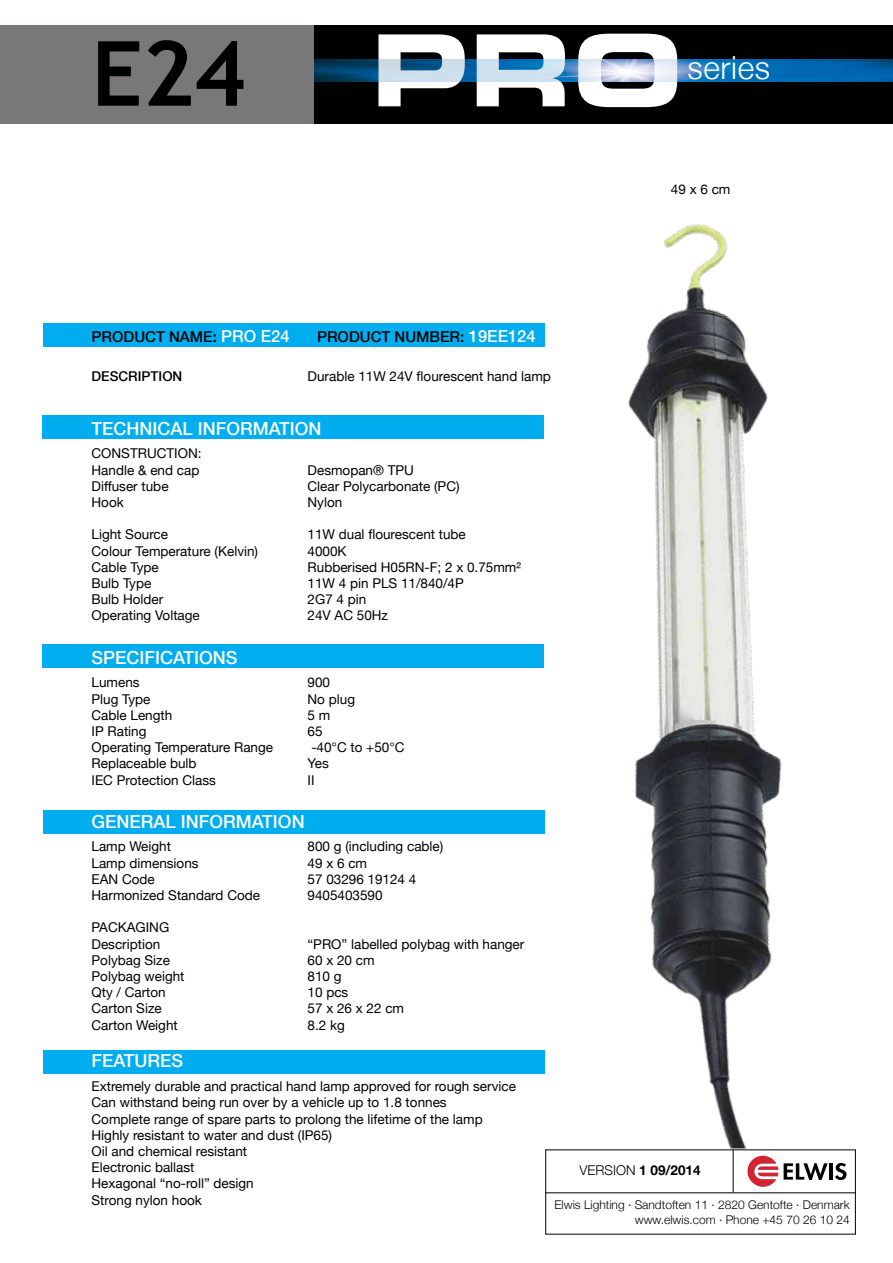
<style>
.page{position:relative;width:893px;height:1263px;background:#fff}
.page>*{position:absolute;margin:0;border:0;box-sizing:border-box;transform-origin:0 0}
.t1{font:700 90px "Trebuchet MS";color:#000}
.t2{font:300 31.8px "Helvetica Neue";color:#fff}
.t3{font:500 18px "Helvetica Neue";color:#fff}
.t4{font:500 16.5px "Helvetica Neue";color:#fff}
.t5{font:500 15px "Helvetica Neue";color:#000}
.t6{font:13.5px/16.2px "Helvetica Neue";color:#000}
.t7{font:700 13.5px "Helvetica Neue";color:#000}
.t8{font:500 13.5px "Helvetica Neue";color:#000}
.t9{font:13.5px "Helvetica Neue";letter-spacing:.28em;color:#000}
.t10{font:300 12px/15px "Helvetica Neue";color:#000;text-align:right}
.s1{font-size:16.5px;color:#fff}
.s2{font-weight:300}
</style>
<div class="page">
<div style="left:0;top:25px;width:328px;height:98px;background:#797777"></div>
<div style="left:43px;top:644px;width:501px;height:24px;background:#00aeef"></div>
<div style="left:43px;top:810px;width:501px;height:24px;background:#00aeef"></div>
<div style="left:43px;top:1050px;width:501px;height:24px;background:#00aeef"></div>
<div style="left:43px;top:415px;width:501px;height:24px;background:#00aeef"></div>
<div style="left:314px;top:25px;width:579px;height:98px;background:#000"></div>
<img style="left:315px;top:59px;width:578px;height:23px">
<svg style="left:378px;top:34px;width:299px;height:73px"></svg>
<div style="left:43px;top:323px;width:502px;height:24px;background:#00aeef"></div>
<hr style="left:829px;top:1163px;width:4px;height:16px;background:#000">
<svg style="left:835px;top:1163px;width:12px;height:17px"></svg>
<svg style="left:747px;top:1156px;width:81px;height:31px"></svg>
<hr style="left:545px;top:1192px;width:311px;height:1px;background:#000">
<hr style="left:733px;top:1149px;width:1px;height:43px;background:#000">
<img style="left:628px;top:224px;width:154px;height:924px">
<h1 class="t1" style="left:92px;top:17px;width:156px">E24</h1>
<p class="t5" style="left:92px;top:324px;width:142px">PRODUCT NAME: <span class="s1">PRO</span></p>
<p class="t4" style="left:261px;top:323px;width:30px">E24</p>
<p class="t5" style="left:317px;top:324px;width:220px">PRODUCT NUMBER: <span class="s1">19EE124</span></p>
<p class="t8" style="left:92px;top:365px;width:92px">DESCRIPTION</p>
<p class="t6" style="left:308px;top:369px;width:245px">Durable 11W 24V flourescent hand lamp</p>
<h3 class="t3" style="left:92px;top:414px;width:232px">TECHNICAL INFORMATION</h3>
<p class="t6" style="left:92px;top:446px;width:111px">Construction:<br>Handle &amp; end cap</p>
<p class="t6" style="left:308px;top:462px;width:108px">Desmopan® TPU</p>
<p class="t6" style="left:92px;top:479px;width:79px">Diffuser tube</p>
<p class="t6" style="left:308px;top:479px;width:153px">Clear Polycarbonate (PC)</p>
<p class="t6" style="left:92px;top:495px;width:34px">Hook</p>
<p class="t6" style="left:308px;top:495px;width:36px">Nylon</p>
<p class="t6" style="left:92px;top:527px;width:78px">Light Source</p>
<p class="t6" style="left:308px;top:527px;width:160px">11W dual flourescent tube</p>
<p class="t6" style="left:92px;top:543px;width:168px">Colour Temperature (Kelvin)</p>
<p class="t6" style="left:308px;top:543px;width:41px">4000K</p>
<p class="t6" style="left:92px;top:560px;width:69px">Cable Type</p>
<p class="t6" style="left:308px;top:560px;width:215px">Rubberised H05RN-F; 2 x 0.75mm²</p>
<p class="t6" style="left:92px;top:576px;width:61px">Bulb Type</p>
<p class="t6" style="left:308px;top:576px;width:158px">11W 4 pin PLS 11/840/4P</p>
<p class="t6" style="left:92px;top:592px;width:73px">Bulb Holder</p>
<p class="t6" style="left:308px;top:592px;width:60px">2G7 4 pin</p>
<p class="t6" style="left:92px;top:608px;width:110px">Operating Voltage</p>
<p class="t6" style="left:308px;top:608px;width:82px">24V AC 50Hz</p>
<h3 class="t3" style="left:92px;top:643px;width:148px">SPECIFICATIONS</h3>
<p class="t6" style="left:92px;top:675px;width:50px">Lumens</p>
<p class="t6" style="left:308px;top:675px;width:24px">900</p>
<p class="t6" style="left:92px;top:691px;width:61px">Plug Type</p>
<p class="t6" style="left:308px;top:691px;width:49px">No plug</p>
<p class="t6" style="left:92px;top:708px;width:82px">Cable Length</p>
<p class="t6" style="left:308px;top:708px;width:24px">5 m</p>
<p class="t6" style="left:92px;top:724px;width:56px">IP Rating</p>
<p class="t6" style="left:308px;top:724px;width:17px">65</p>
<p class="t6" style="left:92px;top:740px;width:183px">Operating Temperature Range</p>
<p class="t6" style="left:311px;top:740px;width:95px">-40°C to +50°C</p>
<p class="t6" style="left:92px;top:756px;width:107px">Replaceable bulb</p>
<p class="t6" style="left:308px;top:756px;width:23px">Yes</p>
<p class="t6" style="left:92px;top:772px;width:126px">IEC Protection Class</p>
<p class="t6" style="left:308px;top:772px;width:8px">II</p>
<h3 class="t3" style="left:92px;top:807px;width:215px">GENERAL INFORMATION</h3>
<p class="t6" style="left:92px;top:839px;width:81px">Lamp Weight</p>
<p class="t6" style="left:308px;top:839px;width:137px">800 g (including cable)</p>
<p class="t6" style="left:92px;top:855px;width:109px">Lamp dimensions</p>
<p class="t6" style="left:308px;top:855px;width:61px">49x6cm</p>
<p class="t6" style="left:92px;top:872px;width:65px">EAN Code</p>
<p class="t6" style="left:308px;top:872px;width:110px">57 03296 19124 4</p>
<p class="t6" style="left:92px;top:888px;width:170px">Harmonized Standard Code</p>
<p class="t6" style="left:308px;top:888px;width:77px">9405403590</p>
<p class="t6" style="left:92px;top:920px;width:79px">PACKAGING<br>Description</p>
<p class="t6" style="left:308px;top:936px;width:218px">“PRO” labelled polybag with hanger</p>
<h2 class="t2" style="left:687px;top:42px;width:84px">series</h2>
<p class="t6" style="left:671px;top:182px;width:61px">49x6cm</p>
<p class="t6" style="left:92px;top:953px;width:80px">Polybag Size</p>
<p class="t6" style="left:308px;top:953px;width:69px">60 x 20 cm</p>
<p class="t6" style="left:92px;top:969px;width:94px">Polybag weight</p>
<p class="t6" style="left:308px;top:969px;width:36px">810 g</p>
<p class="t6" style="left:92px;top:985px;width:76px">Qty / Carton</p>
<p class="t6" style="left:308px;top:985px;width:42px">10 pcs</p>
<p class="t6" style="left:92px;top:1001px;width:72px">Carton Size</p>
<p class="t9" style="left:308px;top:999px;width:98px">57x26x22cm</p>
<p class="t6" style="left:92px;top:1017px;width:88px">Carton Weight</p>
<p class="t6" style="left:308px;top:1017px;width:39px">8.2 kg</p>
<h3 class="t3" style="left:92px;top:1046px;width:93px">FEATURES</h3>
<p class="t6" style="left:92px;top:1079px;width:426px">Extremely durable and practical hand lamp approved for rough service Can withstand being run over by a vehicle up to 1.8 tonnes<br>Complete range of spare parts to prolong the lifetime of the lamp Highly resistant to water and dust (IP65)<br>Oil and chemical resistant<br>Electronic ballast<br>Hexagonal “no-roll” design<br>Strong nylon hook</p>
<p class="t7" style="left:579px;top:1159px;width:123px"><span class="s2">Version</span> 1 09/2014</p>
<p class="t10" style="left:554px;top:1197px;width:297px">Elwis Lighting · Sandtoften 11 · 2820 Gentofte · Denmark www.elwis.com · Phone +45 70 26 10 24</p>
</div>
